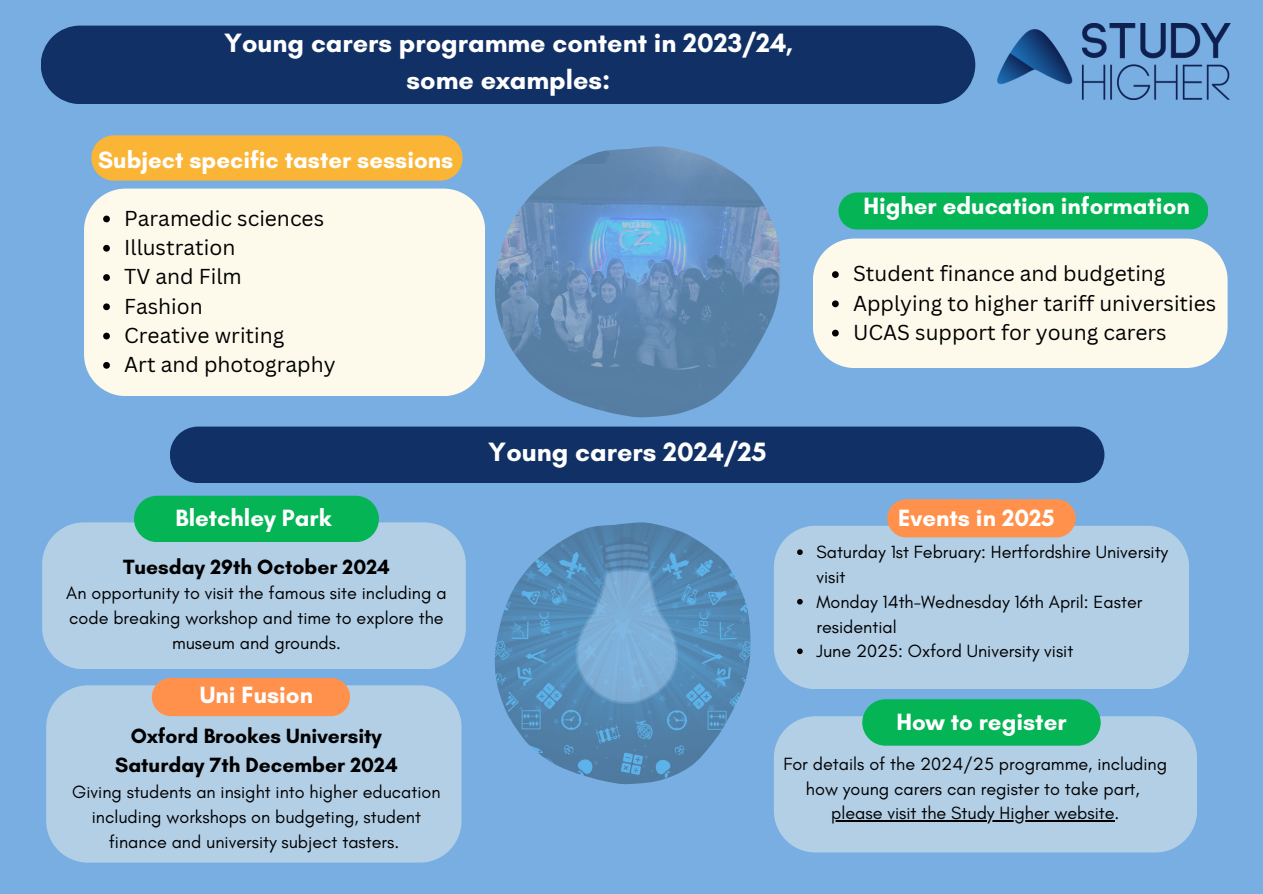
<style>
.page{position:relative;width:1263px;height:894px;background:#fff}
.page>*{position:absolute;margin:0;border:0;box-sizing:border-box;transform-origin:0 0}
.t1{font:700 27px/37.2px "Glacial Indifference";color:#fff;text-align:center}
.t2{font:700 24px "Glacial Indifference";color:#fff}
.t3{font:21px "Canva Sans";color:#000}
.t4{font:700 21px "Glacial Indifference";color:#000}
.t5{font:18px/24.8px "Glacial Indifference";color:#000;text-align:center}
</style>
<div class="page">
<div style="left:0;top:0;width:1263px;height:893px;background:#78aee2"></div>
<div style="left:774px;top:716px;width:423px;height:136px;background:#b3cfe6"></div>
<div style="left:84px;top:188px;width:401px;height:208px;background:#fdfaec"></div>
<svg style="left:103px;top:215px;width:7px;height:7px"></svg>
<svg style="left:103px;top:245px;width:7px;height:6px"></svg>
<svg style="left:103px;top:274px;width:7px;height:7px"></svg>
<svg style="left:103px;top:303px;width:7px;height:7px"></svg>
<svg style="left:103px;top:332px;width:7px;height:7px"></svg>
<svg style="left:103px;top:362px;width:7px;height:6px"></svg>
<div style="left:170px;top:426px;width:934px;height:57px;background:#113166;border-radius:28px"></div>
<img style="left:495px;top:522px;width:255px;height:261px">
<div style="left:46px;top:685px;width:415px;height:177px;background:#b3cfe6"></div>
<div style="left:152px;top:677px;width:198px;height:39px;background:#ff914d;border-radius:19px"></div>
<div style="left:42px;top:522px;width:424px;height:147px;background:#b3cfe6"></div>
<div style="left:134px;top:495px;width:245px;height:47px;background:#04b455;border-radius:23px"></div>
<div style="left:774px;top:525px;width:415px;height:164px;background:#b3cfe6"></div>
<div style="left:887px;top:499px;width:189px;height:38px;background:#ff914d;border-radius:19px"></div>
<div style="left:862px;top:699px;width:239px;height:46px;background:#04b455;border-radius:23px"></div>
<img style="left:997px;top:24px;width:233px;height:75px">
<div style="left:41px;top:26px;width:934px;height:78px;background:#113166"></div>
<svg style="left:91px;top:135px;width:372px;height:46px;background:#f5b43d"></svg>
<div style="left:813px;top:238px;width:414px;height:130px;background:#fdfaec"></div>
<svg style="left:832px;top:271px;width:7px;height:7px"></svg>
<svg style="left:832px;top:300px;width:7px;height:7px"></svg>
<svg style="left:832px;top:329px;width:7px;height:7px"></svg>
<div style="left:838px;top:192px;width:370px;height:37px;background:#04b455"></div>
<img style="left:495px;top:146px;width:285px;height:271px">
<hr style="left:831px;top:820px;width:284px;height:1px;background:#000">
<svg style="left:797px;top:549px;width:6px;height:6px"></svg>
<svg style="left:797px;top:598px;width:6px;height:6px"></svg>
<svg style="left:797px;top:648px;width:6px;height:6px"></svg>
<p class="t1" style="left:224px;top:24px;width:571px">Young carers programme content in 2023/24, some examples:</p>
<h2 class="t2" style="left:98px;top:146px;width:357px">Subject specific taster sessions</h2>
<h1 class="t3" style="left:124px;top:203px;width:201px">Paramedic sciences</h1>
<p class="t3" style="left:124px;top:232px;width:113px">Illustration</p>
<h2 class="t3" style="left:124px;top:262px;width:119px">TV and Film</h2>
<p class="t3" style="left:124px;top:291px;width:80px">Fashion</p>
<p class="t3" style="left:124px;top:320px;width:162px">Creative writing</p>
<p class="t3" style="left:124px;top:349px;width:213px">Art and photography</p>
<p class="t2" style="left:176px;top:503px;width:157px">Bletchley Park</p>
<p class="t4" style="left:123px;top:553px;width:268px">Tuesday 29th October 2024</p>
<p class="t5" style="left:66px;top:580px;width:382px">An opportunity to visit the famous site including a code breaking workshop and time to explore the museum and grounds.</p>
<p class="t2" style="left:200px;top:680px;width:115px">Uni Fusion</p>
<p class="t4" style="left:131px;top:722px;width:252px">Oxford Brookes University</p>
<h2 class="t4" style="left:115px;top:751px;width:284px">Saturday 7th December 2024</h2>
<p class="t5" style="left:72px;top:779px;width:370px">Giving students an insight into higher education including workshops on budgeting, student finance and university subject tasters.</p>
<p class="t2" style="left:863px;top:191px;width:328px">Higher education information</p>
<p class="t3" style="left:853px;top:259px;width:314px">Student finance and budgeting</p>
<h2 class="t3" style="left:853px;top:288px;width:365px">Applying to higher tariff universities</h2>
<p class="t3" style="left:853px;top:317px;width:315px">UCAS support for young carers</p>
<h2 class="t1" style="left:488px;top:433px;width:280px">Young carers 2024/25</h2>
<p class="t2" style="left:898px;top:502px;width:158px">Events in 2025</p>
<p class="t5" style="left:816px;top:539px;width:353px;text-align:left">Saturday 1st February: Hertfordshire University visit</p>
<h2 class="t5" style="left:816px;top:589px;width:327px;text-align:left">Monday 14th-Wednesday 16th April: Easter residential</h2>
<p class="t5" style="left:816px;top:638px;width:258px">June 2025: Oxford University visit</p>
<p class="t2" style="left:896px;top:706px;width:172px">How to register</p>
<p class="t5" style="left:783px;top:750px;width:385px">For details of the 2024/25 programme, including how young carers can register to take part,</p>
<h1 class="t5" style="left:831px;top:800px;width:290px">please visit the Study Higher website.</h1>
</div>
